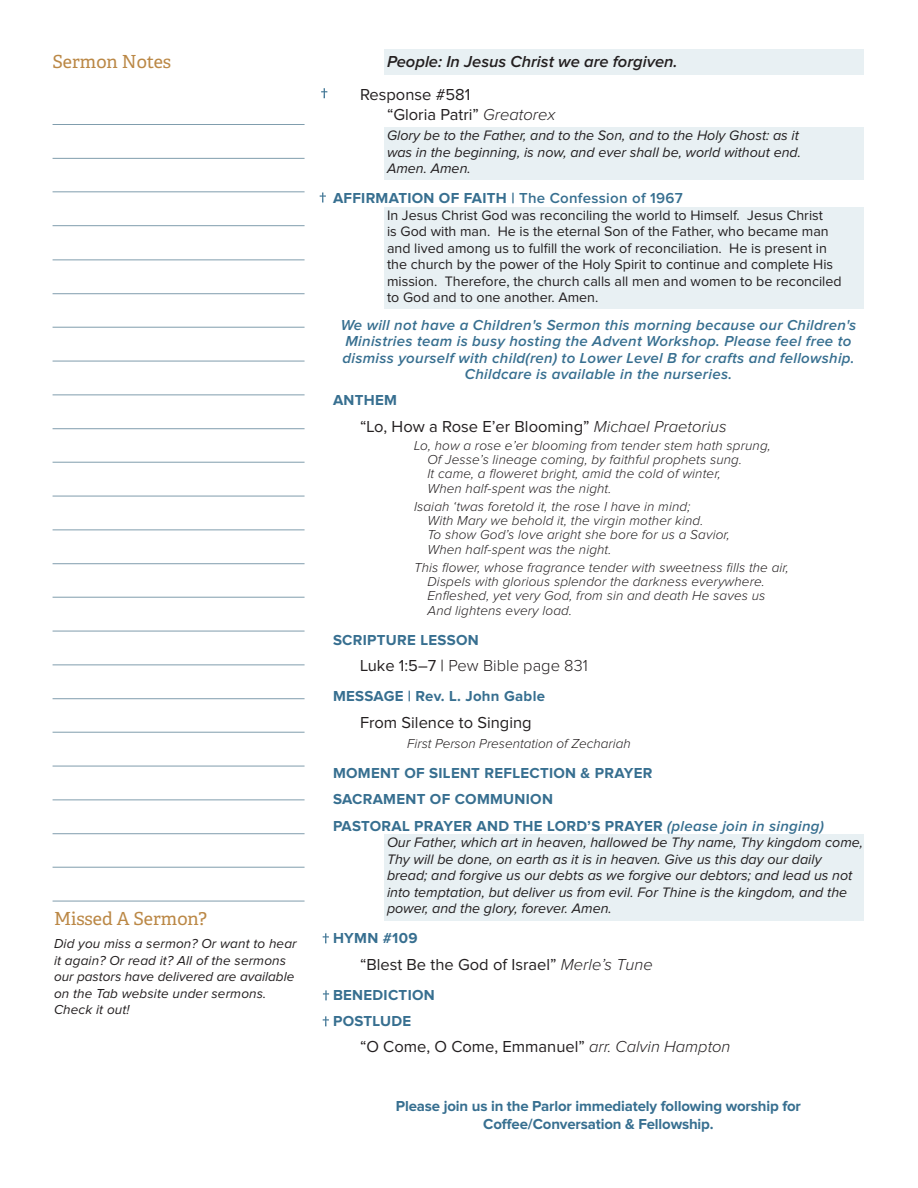
<style>
.page{position:relative;width:918px;height:1188px;background:#fff}
.page>*{position:absolute;margin:0;border:0;box-sizing:border-box;transform-origin:0 0}
.Tertiary_Header{font:18px "Adelle";color:#bb8846}
.OW__Subhead{font:16.5px/19.5px "Proxima Nova";color:#231f20}
.OW__Recitation_Uniso{font:italic 600 16.5px "Proxima Nova";color:#231f20}
.OW__Subhead-2{font:300 16.5px "Proxima Nova";color:#231f20}
.OW__Header{font:italic 600 15px/16.5px "Proxima Nova";letter-spacing:.02em;color:#376f90;text-align:center}
.OW__Header-2{font:700 15px "Proxima Nova";letter-spacing:.02em;color:#376f90}
.OW__Subhead-3{font:700 15px/18px "Proxima Nova";letter-spacing:-.01em;color:#376f90;text-align:center}
.OW__Standard_Songs{font:italic 14.25px/16.5px "Proxima Nova";color:#231f20}
.OW__Standard_Prayers{font:14.25px/16.5px "Proxima Nova";color:#231f20}
.OW__Sanctuary_Choir{font:italic 300 13.5px/14.2px "Proxima Nova";letter-spacing:.01em;color:#231f20}
.Left_Column__Body{font:italic 13.5px/16.5px "Proxima Nova";letter-spacing:.01em;color:#231f20}
.OW__Quote{font:italic 300 13.5px "Proxima Nova";color:#231f20}
.s1{font-weight:300;font-style:italic}
.s2{font-weight:600}
.s3{font-weight:400}
.s4{font-weight:600;font-style:italic}
</style>
<div class="page">
<div style="left:384px;top:50px;width:480px;height:25px;background:#e8f0f3"></div>
<div style="left:384px;top:207px;width:480px;height:102px;background:#e8f0f3"></div>
<div style="left:384px;top:834px;width:480px;height:87px;background:#e8f0f3"></div>
<div style="left:384px;top:127px;width:480px;height:53px;background:#e8f0f3"></div>
<hr style="left:53px;top:124px;width:252px;height:1px;background:#809dad">
<hr style="left:53px;top:158px;width:252px;height:1px;background:#809dad">
<hr style="left:53px;top:191px;width:252px;height:1px;background:#809dad">
<hr style="left:53px;top:225px;width:252px;height:1px;background:#809dad">
<hr style="left:53px;top:260px;width:252px;height:1px;background:#809dad">
<hr style="left:53px;top:293px;width:252px;height:1px;background:#809dad">
<hr style="left:53px;top:327px;width:252px;height:1px;background:#809dad">
<hr style="left:53px;top:361px;width:252px;height:1px;background:#809dad">
<hr style="left:53px;top:394px;width:252px;height:1px;background:#809dad">
<hr style="left:53px;top:428px;width:252px;height:1px;background:#809dad">
<hr style="left:53px;top:462px;width:252px;height:1px;background:#809dad">
<hr style="left:53px;top:496px;width:252px;height:1px;background:#809dad">
<hr style="left:53px;top:530px;width:252px;height:1px;background:#809dad">
<hr style="left:53px;top:563px;width:252px;height:1px;background:#809dad">
<hr style="left:53px;top:597px;width:252px;height:1px;background:#809dad">
<hr style="left:53px;top:631px;width:252px;height:1px;background:#809dad">
<hr style="left:53px;top:664px;width:252px;height:1px;background:#809dad">
<hr style="left:53px;top:698px;width:252px;height:1px;background:#809dad">
<hr style="left:53px;top:732px;width:252px;height:1px;background:#809dad">
<hr style="left:53px;top:766px;width:252px;height:1px;background:#809dad">
<hr style="left:53px;top:800px;width:252px;height:1px;background:#809dad">
<hr style="left:53px;top:833px;width:252px;height:1px;background:#809dad">
<hr style="left:53px;top:867px;width:252px;height:1px;background:#809dad">
<hr style="left:53px;top:901px;width:252px;height:1px;background:#809dad">
<svg style="left:323px;top:990px;width:6px;height:10px"></svg>
<svg style="left:323px;top:1016px;width:6px;height:10px"></svg>
<svg style="left:323px;top:933px;width:6px;height:10px"></svg>
<svg style="left:320px;top:193px;width:6px;height:9px"></svg>
<svg style="left:321px;top:88px;width:6px;height:10px"></svg>
<p class="Tertiary_Header" style="left:53px;top:50px;width:120px">Sermon Notes</p>
<p class="Tertiary_Header" style="left:54px;top:908px;width:155px">Missed A Sermon?</p>
<p class="Left_Column__Body" style="left:54px;top:936px;width:244px">Did you miss a sermon? Or want to hear it again? Or read it? All of the sermons our pastors have delivered are available on the Tab website under sermons.<br>Check it out!</p>
<p class="OW__Recitation_Uniso" style="left:387px;top:54px;width:292px">People: In Jesus Christ we are forgiven.</p>
<p class="OW__Subhead" style="left:387px;top:85px;width:170px;text-indent:-27px">Response #581<br>“Gloria Patri” <span class="s1">Greatorex</span></p>
<p class="OW__Standard_Songs" style="left:387px;top:128px;width:416px">Glory be to the Father, and to the Son, and to the Holy Ghost: as it was in the beginning, is now, and ever shall be, world without end.<br>Amen. Amen.</p>
<p class="OW__Header-2" style="left:333px;top:191px;width:351px">AFFIRMATION OF FAITH | <span class="s2">The Confession of 1967</span></p>
<p class="OW__Standard_Prayers" style="left:387px;top:207px;width:456px">In Jesus Christ God was reconciling the world to Himself. Jesus Christ<br>is God with man. He is the eternal Son of the Father, who became man and lived among us to fulfill the work of reconciliation. He is present in the church by the power of the Holy Spirit to continue and complete His mission. Therefore, the church calls all men and women to be reconciled to God and to one another. Amen.</p>
<p class="OW__Header" style="left:341px;top:317px;width:517px">We will not have a Children's Sermon this morning because our Children's Ministries team is busy hosting the Advent Workshop. Please feel free to dismiss yourself with child(ren) to Lower Level B for crafts and fellowship.<br>Childcare is available in the nurseries.</p>
<p class="OW__Header-2" style="left:333px;top:393px;width:65px">ANTHEM</p>
<p class="OW__Subhead" style="left:360px;top:417px;width:368px">“Lo, How a Rose E’er Blooming” <span class="s1">Michael Praetorius</span></p>
<p class="OW__Sanctuary_Choir" style="left:428px;top:439px;width:345px;text-indent:-14px">Lo, how a rose e’er blooming from tender stem hath sprung, Of Jesse’s lineage coming, by faithful prophets sung.<br>It came, a floweret bright, amid the cold of winter,<br>When half-spent was the night.</p>
<p class="OW__Sanctuary_Choir" style="left:428px;top:500px;width:304px;text-indent:-14px">Isaiah ‘twas foretold it, the rose I have in mind;<br>With Mary we behold it, the virgin mother kind.<br>To show God’s love aright she bore for us a Savior, When half-spent was the night.</p>
<p class="OW__Sanctuary_Choir" style="left:428px;top:561px;width:363px;text-indent:-14px">This flower, whose fragrance tender with sweetness fills the air, Dispels with glorious splendor the darkness everywhere.<br>Enfleshed, yet very God, from sin and death He saves us And lightens every load.</p>
<p class="OW__Header-2" style="left:333px;top:633px;width:147px">SCRIPTURE LESSON</p>
<p class="OW__Subhead-2" style="left:360px;top:658px;width:229px"><span class="s3">Luke 1:5–7 |</span> Pew Bible page 831</p>
<p class="OW__Header-2" style="left:333px;top:689px;width:214px">MESSAGE | Rev. L. John Gable</p>
<p class="OW__Subhead" style="left:360px;top:713px;width:173px">From Silence to Singing</p>
<p class="OW__Quote" style="left:407px;top:737px;width:225px">First Person Presentation of Zechariah</p>
<p class="OW__Header-2" style="left:333px;top:766px;width:321px">MOMENT OF SILENT REFLECTION &amp; PRAYER</p>
<p class="OW__Header-2" style="left:333px;top:793px;width:221px">SACRAMENT OF COMMUNION</p>
<p class="OW__Header-2" style="left:333px;top:819px;width:493px">PASTORAL PRAYER AND THE LORD’S PRAYER <span class="s4">(please join in singing)</span></p>
<p class="OW__Standard_Songs" style="left:387px;top:835px;width:478px">Our Father, which art in heaven, hallowed be Thy name, Thy kingdom come, Thy will be done, on earth as it is in heaven. Give us this day our daily bread; and forgive us our debts as we forgive our debtors; and lead us not into temptation, but deliver us from evil. For Thine is the kingdom, and the power, and the glory, forever. Amen.</p>
<p class="OW__Header-2" style="left:333px;top:932px;width:86px">HYMN #109</p>
<p class="OW__Subhead" style="left:360px;top:955px;width:294px">“Blest Be the God of Israel” <span class="s1">Merle’s Tune</span></p>
<p class="OW__Header-2" style="left:333px;top:988px;width:103px">BENEDICTION</p>
<p class="OW__Header-2" style="left:333px;top:1014px;width:80px">POSTLUDE</p>
<p class="OW__Subhead" style="left:360px;top:1038px;width:372px">“O Come, O Come, Emmanuel” <span class="s1">arr. Calvin Hampton</span></p>
<p class="OW__Subhead-3" style="left:396px;top:1098px;width:407px">Please join us in the Parlor immediately following worship for<br>Coffee/Conversation &amp; Fellowship.</p>
</div>
